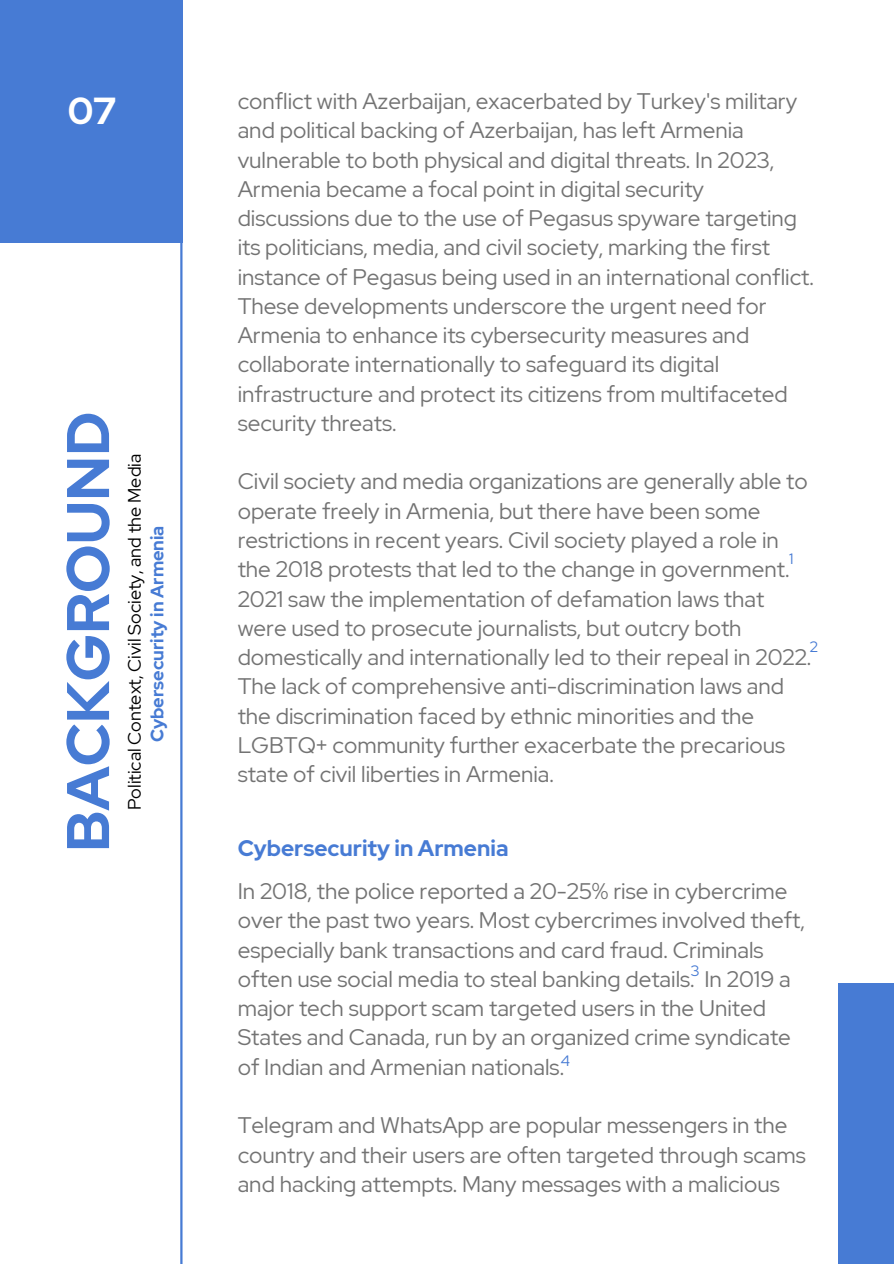
<style>
.page{position:relative;width:894px;height:1264px;background:#fff}
.page>*{position:absolute;margin:0;border:0;box-sizing:border-box;transform-origin:0 0}
.t1{font:700 60px "Red Hat Display";color:#477bd4}
.t2{font:700 37.5px "Red Hat Display";color:#fff}
.t3{font:22.5px/29.2px "Red Hat Display";color:#737373}
.t4{font:700 22.5px "Red Hat Display";color:#477bd4}
.t5{font:18px "Red Hat Display";color:#000}
.t6{font:700 18px "Red Hat Display";color:#477bd4}
.t7{font:15px "Red Hat Display";color:#477bd4}
</style>
<div class="page">
<div style="left:0;top:0;width:182px;height:242px;background:#477bd4"></div>
<div style="left:837px;top:983px;width:56px;height:280px;background:#477bd4"></div>
<hr style="left:180px;top:242px;width:2px;height:1021px;background:#477bd4">
<h3 class="t2" style="left:68px;top:86px;width:50px">07</h3>
<p class="t1" style="left:48px;top:851px;width:442px;rotate:-90deg">BACKGROUND</p>
<h3 class="t5" style="left:122px;top:810px;width:358px;rotate:-90deg">Political Context, Civil Society, and the Media</h3>
<h3 class="t6" style="left:145px;top:742px;width:218px;rotate:-90deg">Cybersecurity in Armenia</h3>
<p class="t3" style="left:238px;top:86px;width:577px">conflict with Azerbaijan, exacerbated by Turkey's military and political backing of Azerbaijan, has left Armenia vulnerable to both physical and digital threats. In 2023, Armenia became a focal point in digital security discussions due to the use of Pegasus spyware targeting its politicians, media, and civil society, marking the first instance of Pegasus being used in an international conflict.<br>These developments underscore the urgent need for Armenia to enhance its cybersecurity measures and collaborate internationally to safeguard its digital infrastructure and protect its citizens from multifaceted security threats.</p>
<h1 class="t3" style="left:238px;top:467px;width:575px">Civil society and media organizations are generally able to operate freely in Armenia, but there have been some restrictions in recent years. Civil society played a role in the 2018 protests that led to the change in government.<br>2021 saw the implementation of defamation laws that were used to prosecute journalists, but outcry both domestically and internationally led to their repeal in 2022.<br>The lack of comprehensive anti-discrimination laws and the discrimination faced by ethnic minorities and the LGBTQ+ community further exacerbate the precarious state of civil liberties in Armenia.</h1>
<p class="t7" style="left:788px;top:549px;width:6px">1</p>
<h2 class="t7" style="left:809px;top:637px;width:10px">2</h2>
<h3 class="t4" style="left:238px;top:832px;width:272px">Cybersecurity in Armenia</h3>
<p class="t3" style="left:238px;top:876px;width:568px">In 2018, the police reported a 20-25% rise in cybercrime over the past two years. Most cybercrimes involved theft, especially bank transactions and card fraud. Criminals often use social media to steal banking details. In 2019 a major tech support scam targeted users in the United States and Canada, run by an organized crime syndicate of Indian and Armenian nationals.</p>
<p class="t7" style="left:690px;top:960px;width:10px">3</p>
<p class="t7" style="left:560px;top:1050px;width:11px">4</p>
<p class="t3" style="left:238px;top:1110px;width:569px">Telegram and WhatsApp are popular messengers in the country and their users are often targeted through scams and hacking attempts. Many messages with a malicious</p>
</div>
